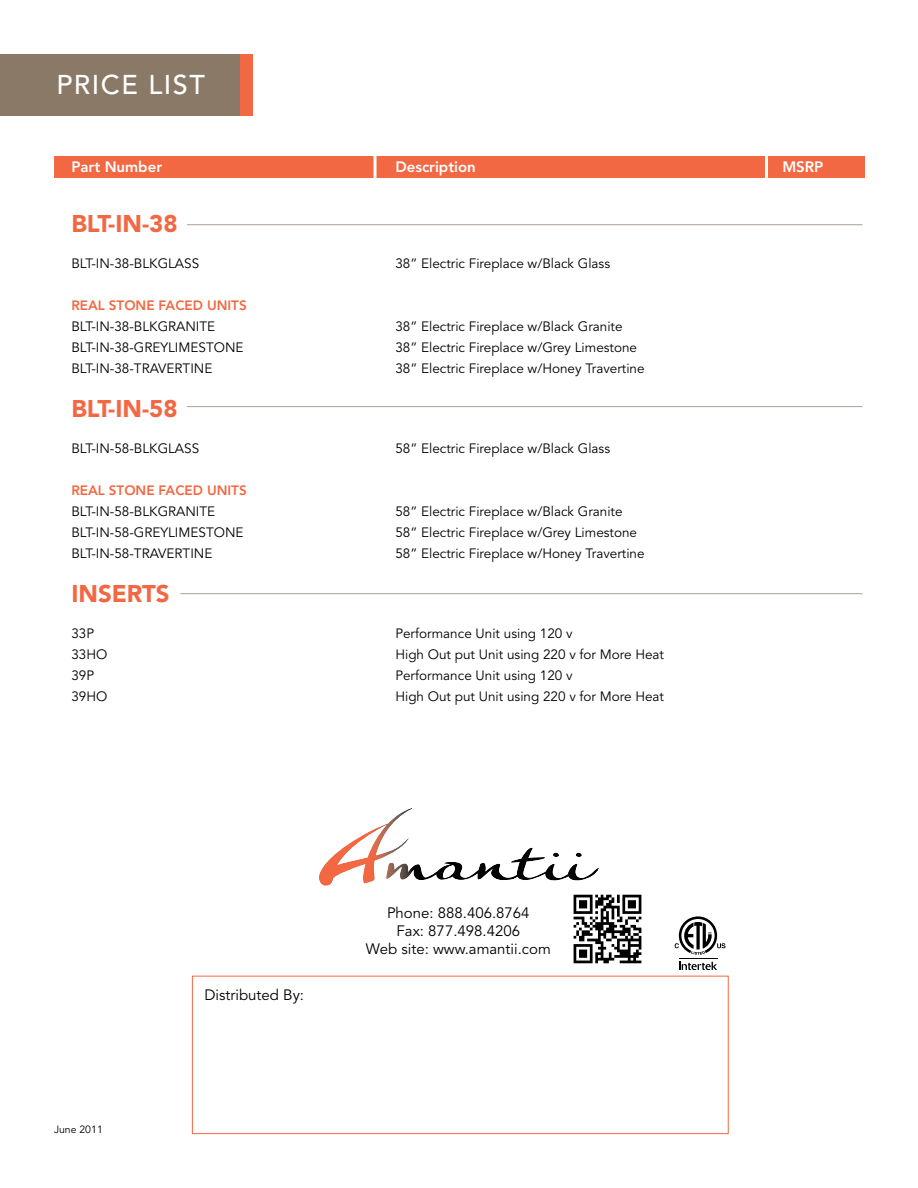
<style>
.page{position:relative;width:918px;height:1188px;background:#fff}
.page>*{position:absolute;margin:0;border:0;box-sizing:border-box;transform-origin:0 0}
.t1{font:500 27px "Avenir";letter-spacing:.055em;color:#fff}
.t2{font:900 24px "Avenir";color:#f26843}
.t3{font:15px/18px "Avenir";color:#000;text-align:center}
.t4{font:800 15px "Avenir";color:#fff}
.t5{font:13.5px "Avenir";color:#000}
.t6{font:800 13.5px "Avenir";color:#f26843}
.t7{font:10.5px "Avenir";color:#000}
</style>
<div class="page">
<div style="left:192px;top:976px;width:537px;height:158px;border:1px solid #f26843"></div>
<svg style="left:679px;top:962px;width:38px;height:8px"></svg>
<hr style="left:679px;top:958px;width:38px;height:1px;background:#000">
<svg style="left:675px;top:916px;width:51px;height:39px"></svg>
<svg style="left:319px;top:808px;width:280px;height:78px"></svg>
<div style="left:54px;top:156px;width:810px;height:22px;background:#f26843"></div>
<hr style="left:374px;top:156px;width:3px;height:36px;background:#fff">
<hr style="left:765px;top:156px;width:3px;height:37px;background:#fff">
<hr style="left:187px;top:406px;width:676px;height:1px;background:#aca095">
<hr style="left:180px;top:593px;width:683px;height:1px;background:#aca095">
<hr style="left:187px;top:224px;width:676px;height:1px;background:#aca095">
<div style="left:0;top:54px;width:250px;height:61px;background:#8a7967"></div>
<div style="left:240px;top:54px;width:13px;height:61px;background:#f26843"></div>
<img style="left:573px;top:894px;width:69px;height:70px">
<h1 class="t1" style="left:56px;top:74px;width:150px">PRICE LIST</h1>
<p class="t4" style="left:71px;top:161px;width:92px">Part Number</p>
<p class="t4" style="left:395px;top:161px;width:82px">Description</p>
<p class="t4" style="left:782px;top:161px;width:43px">MSRP</p>
<h2 class="t2" style="left:71px;top:210px;width:108px">BLT-IN-38</h2>
<p class="t5" style="left:71px;top:258px;width:129px">BLT-IN-38-BLKGLASS</p>
<p class="t5" style="left:395px;top:258px;width:216px">38” Electric Fireplace w/Black Glass</p>
<p class="t6" style="left:71px;top:300px;width:177px">REAL STONE FACED UNITS</p>
<p class="t5" style="left:71px;top:321px;width:145px">BLT-IN-38-BLKGRANITE</p>
<p class="t5" style="left:395px;top:321px;width:229px">38” Electric Fireplace w/Black Granite</p>
<p class="t5" style="left:71px;top:342px;width:174px">BLT-IN-38-GREYLIMESTONE</p>
<p class="t5" style="left:395px;top:342px;width:243px">38” Electric Fireplace w/Grey Limestone</p>
<p class="t5" style="left:71px;top:363px;width:143px">BLT-IN-38-TRAVERTINE</p>
<p class="t5" style="left:395px;top:363px;width:251px">38” Electric Fireplace w/Honey Travertine</p>
<h2 class="t2" style="left:71px;top:394px;width:108px">BLT-IN-58</h2>
<p class="t5" style="left:71px;top:442px;width:129px">BLT-IN-58-BLKGLASS</p>
<p class="t5" style="left:395px;top:442px;width:216px">58” Electric Fireplace w/Black Glass</p>
<p class="t6" style="left:71px;top:485px;width:177px">REAL STONE FACED UNITS</p>
<p class="t5" style="left:71px;top:505px;width:145px">BLT-IN-58-BLKGRANITE</p>
<p class="t5" style="left:395px;top:505px;width:229px">58” Electric Fireplace w/Black Granite</p>
<p class="t5" style="left:71px;top:526px;width:174px">BLT-IN-58-GREYLIMESTONE</p>
<p class="t5" style="left:395px;top:526px;width:243px">58” Electric Fireplace w/Grey Limestone</p>
<p class="t5" style="left:71px;top:547px;width:143px">BLT-IN-58-TRAVERTINE</p>
<p class="t5" style="left:395px;top:547px;width:251px">58” Electric Fireplace w/Honey Travertine</p>
<h2 class="t2" style="left:71px;top:579px;width:100px">INSERTS</h2>
<p class="t5" style="left:71px;top:627px;width:24px">33P</p>
<p class="t5" style="left:395px;top:627px;width:179px">Performance Unit using 120 v</p>
<p class="t5" style="left:71px;top:648px;width:38px">33HO</p>
<p class="t5" style="left:395px;top:648px;width:270px">High Out put Unit using 220 v for More Heat</p>
<p class="t5" style="left:71px;top:669px;width:24px">39P</p>
<p class="t5" style="left:395px;top:669px;width:179px">Performance Unit using 120 v</p>
<p class="t5" style="left:71px;top:690px;width:38px">39HO</p>
<p class="t5" style="left:395px;top:690px;width:270px">High Out put Unit using 220 v for More Heat</p>
<p class="t7" style="left:54px;top:1125px;width:50px">June 2011</p>
<p class="t3" style="left:204px;top:988px;width:101px">Distributed By:</p>
<p class="t3" style="left:366px;top:906px;width:186px">Phone: 888.406.8764<br>Fax: 877.498.4206<br>Web site: www.amantii.com</p>
</div>
